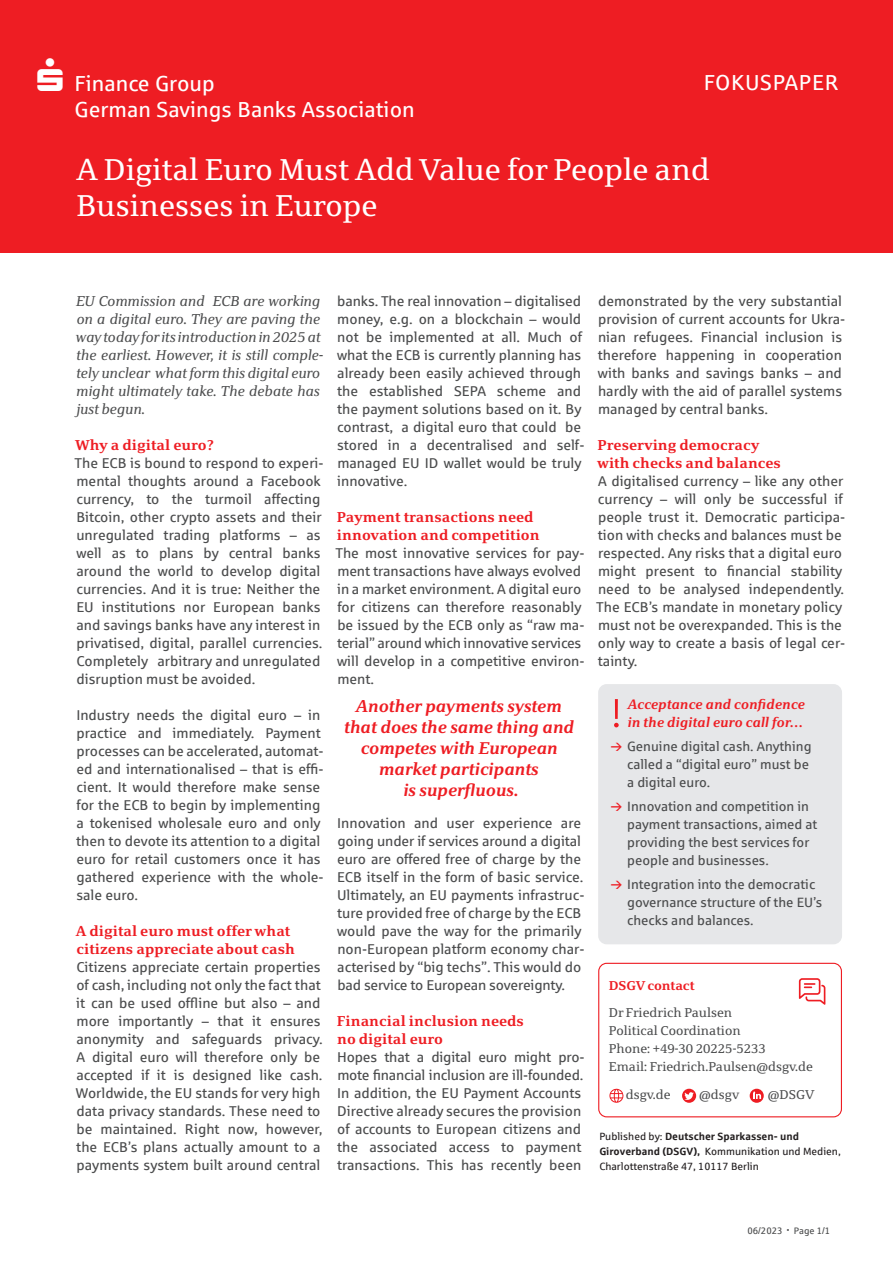
<style>
.page{position:relative;width:893px;height:1263px;background:#fff}
.page>*{position:absolute;margin:0;border:0;box-sizing:border-box;transform-origin:0 0}
.Überschrift{font:30px/36px "Sparkasse Serif";color:#fff}
.Fließtext{font:21.75px/25.5px "Sparkasse Rg";color:#fff}
.Fließtext-2{font:21.75px "Sparkasse Rg";letter-spacing:.03em;color:#fff}
.Fließtext_Head{font:italic 700 16.95px/21px "Sparkasse Serif";letter-spacing:-.01em;color:#ee1d23;text-align:center}
.Fließtext_Head-2{font:14.25px/18px "Sparkasse Rg";color:#4b4c4d}
.Fließtext_Head-3{font:italic 14.25px/18px "Sparkasse Serif";color:#4b4c4d}
.Fließtext_Head-4{font:700 14.25px/18px "Sparkasse Serif";color:#ee1d23}
.Einleitung{font:13.5px/18px "Sparkasse Rg";color:#4b4c4d}
.Einleitung-2{font:italic 700 13.5px/18px "Sparkasse Serif";color:#ee1d23}
.Fließtext-3{font:12.75px/18px "Sparkasse Serif";color:#4b4c4d}
.Fließtext-4{font:700 12.75px "Sparkasse Serif";letter-spacing:-.01em;color:#ee1d23}
.Impressum{font:10.5px/14.9px "Sparkasse Rg";color:#231f20}
.Stand{font:9.3px "Sparkasse Rg";color:#4b4c4d}
.s1{font-weight:700}
</style>
<div class="page">
<div style="left:0;top:0;width:893px;height:252px;background:#ee1d23"></div>
<div style="left:598px;top:684px;width:244px;height:260px;background:#e6e7e9;border-radius:9px"></div>
<div style="left:598px;top:963px;width:244px;height:154px;border:1px solid #ee1d23;border-radius:8px"></div>
<div style="left:750px;top:1089px;width:14px;height:14px;background:#ee1d23;border-radius:50%"></div>
<svg style="left:753px;top:1091px;width:8px;height:8px"></svg>
<div style="left:682px;top:1089px;width:14px;height:14px;background:#ee1d23;border-radius:50%"></div>
<svg style="left:684px;top:1092px;width:10px;height:8px"></svg>
<svg style="left:609px;top:1088px;width:15px;height:15px"></svg>
<svg style="left:799px;top:978px;width:26px;height:27px"></svg>
<svg style="left:614px;top:699px;width:5px;height:28px"></svg>
<p class="Fließtext" style="left:75px;top:70px;width:342px">Finance Group<br>German Savings Banks Association</p>
<p class="Fließtext-2" style="left:704px;top:69px;width:137px">FOKUSPAPER</p>
<p class="Überschrift" style="left:77px;top:150px;width:635px">A Digital Euro Must Add Value for People and<br>Businesses in Europe</p>
<p class="Fließtext_Head-3" style="left:75px;top:292px;width:249px">EU Commission and ECB are working on a digital euro. They are paving the way today for its introduction in 2025 at the earliest. However, it is still comple&shy;tely unclear what form this digital euro might ultimately take. The debate has just begun.</p>
<p class="Fließtext_Head-4" style="left:75px;top:436px;width:140px">Why a digital euro?</p>
<p class="Fließtext_Head-2" style="left:75px;top:454px;width:251px">The ECB is bound to respond to experi&shy;mental thoughts around a Facebook currency, to the turmoil affecting Bitcoin, other crypto assets and their unregulated trading platforms – as well as to plans by central banks around the world to develop digital currencies. And it is true: Neither the EU institutions nor European banks and savings banks have any interest in privatised, digital, parallel currencies.<br>Completely arbitrary and unregulated disruption must be avoided.</p>
<p class="Fließtext_Head-2" style="left:76px;top:706px;width:249px">Industry needs the digital euro – in practice and immediately. Payment processes can be accelerated, automat&shy;ed and internationalised – that is effi&shy;cient. It would therefore make sense for the ECB to begin by implementing a tokenised wholesale euro and only then to devote its attention to a digital euro for retail customers once it has gathered experience with the whole&shy;sale euro.</p>
<p class="Fließtext_Head-4" style="left:76px;top:922px;width:216px">A digital euro must offer what</p>
<p class="Fließtext_Head-4" style="left:77px;top:940px;width:220px">citizens appreciate about cash</p>
<p class="Fließtext_Head-2" style="left:76px;top:958px;width:248px">Citizens appreciate certain properties of cash, including not only the fact that it can be used offline but also – and more importantly – that it ensures anonymity and safeguards privacy.<br>A digital euro will therefore only be accepted if it is designed like cash.<br>Worldwide, the EU stands for very high data privacy standards. These need to be maintained. Right now, however, the ECB’s plans actually amount to a payments system built around central</p>
<p class="Fließtext_Head-2" style="left:337px;top:292px;width:249px">banks. The real innovation – digitalised money, e.g. on a blockchain – would not be implemented at all. Much of what the ECB is currently planning has already been easily achieved through the established SEPA scheme and the payment solutions based on it. By contrast, a digital euro that could be stored in a decentralised and self&shy;managed EU ID wallet would be truly innovative.</p>
<p class="Fließtext_Head-4" style="left:337px;top:508px;width:204px">Payment transactions need innovation and competition</p>
<p class="Fließtext_Head-2" style="left:335px;top:544px;width:251px">The most innovative services for pay&shy;ment transactions have always evolved in a market environment. A digital euro for citizens can therefore reasonably be issued by the ECB only as “raw ma&shy;terial” around which innovative services will develop in a competitive environ&shy;ment.</p>
<p class="Fließtext_Head" style="left:343px;top:695px;width:232px">Another payments system that does the same thing and competes with European market participants<br>is superfluous.</p>
<p class="Fließtext_Head-2" style="left:337px;top:814px;width:249px">Innovation and user experience are going under if services around a digital euro are offered free of charge by the ECB itself in the form of basic service.<br>Ultimately, an EU payments infrastruc&shy;ture provided free of charge by the ECB would pave the way for the primarily non-European platform economy char&shy;acterised by “big techs”. This would do bad service to European sovereignty.</p>
<p class="Fließtext_Head-4" style="left:337px;top:1012px;width:189px">Financial inclusion needs no digital euro</p>
<p class="Fließtext_Head-2" style="left:337px;top:1048px;width:249px">Hopes that a digital euro might pro&shy;mote financial inclusion are ill-founded.<br>In addition, the EU Payment Accounts Directive already secures the provision of accounts to European citizens and the associated access to payment transactions. This has recently been</p>
<p class="Fließtext_Head-2" style="left:598px;top:292px;width:249px">demonstrated by the very substantial provision of current accounts for Ukra&shy;nian refugees. Financial inclusion is therefore happening in cooperation with banks and savings banks – and hardly with the aid of parallel systems managed by central banks.</p>
<p class="Fließtext_Head-4" style="left:597px;top:436px;width:185px">Preserving democracy with checks and balances</p>
<p class="Fließtext_Head-2" style="left:596px;top:472px;width:251px">A digitalised currency – like any other currency – will only be successful if people trust it. Democratic participa&shy;tion with checks and balances must be respected. Any risks that a digital euro might present to financial stability need to be analysed independently.<br>The ECB’s mandate in monetary policy must not be overexpanded. This is the only way to create a basis of legal cer&shy;tainty.</p>
<p class="Einleitung-2" style="left:627px;top:695px;width:179px">Acceptance and confidence in the digital euro call for…</p>
<p class="Einleitung" style="left:627px;top:737px;width:186px">Genuine digital cash. Anything called a “digital euro” must be a digital euro.</p>
<p class="Einleitung" style="left:627px;top:797px;width:192px">Innovation and competition in payment transactions, aimed at providing the best services for people and businesses.</p>
<p class="Einleitung" style="left:627px;top:875px;width:197px">Integration into the democratic governance structure of the EU’s checks and balances.</p>
<p class="Fließtext-4" style="left:609px;top:977px;width:87px">DSGV contact</p>
<p class="Fließtext-3" style="left:609px;top:1003px;width:133px">Dr Friedrich Paulsen<br>Political Coordination</p>
<p class="Fließtext-3" style="left:609px;top:1039px;width:158px">Phone: +49-30 20225-5233</p>
<p class="Fließtext-3" style="left:609px;top:1057px;width:206px">Email: Friedrich.Paulsen@dsgv.de</p>
<p class="Fließtext-3" style="left:626px;top:1085px;width:46px">dsgv.de</p>
<p class="Fließtext-3" style="left:699px;top:1085px;width:41px">@dsgv</p>
<p class="Fließtext-3" style="left:768px;top:1085px;width:48px">@DSGV</p>
<p class="Impressum" style="left:599px;top:1128px;width:243px">Published by: <span class="s1">Deutscher Sparkassen- und<br>Giroverband (DSGV),</span> Kommunikation und Medien,<br>Charlottenstraße 47, 10117 Berlin</p>
<p class="Stand" style="left:747px;top:1225px;width:84px">06/2023 <sup>•</sup> Page 1/1</p>
</div>
